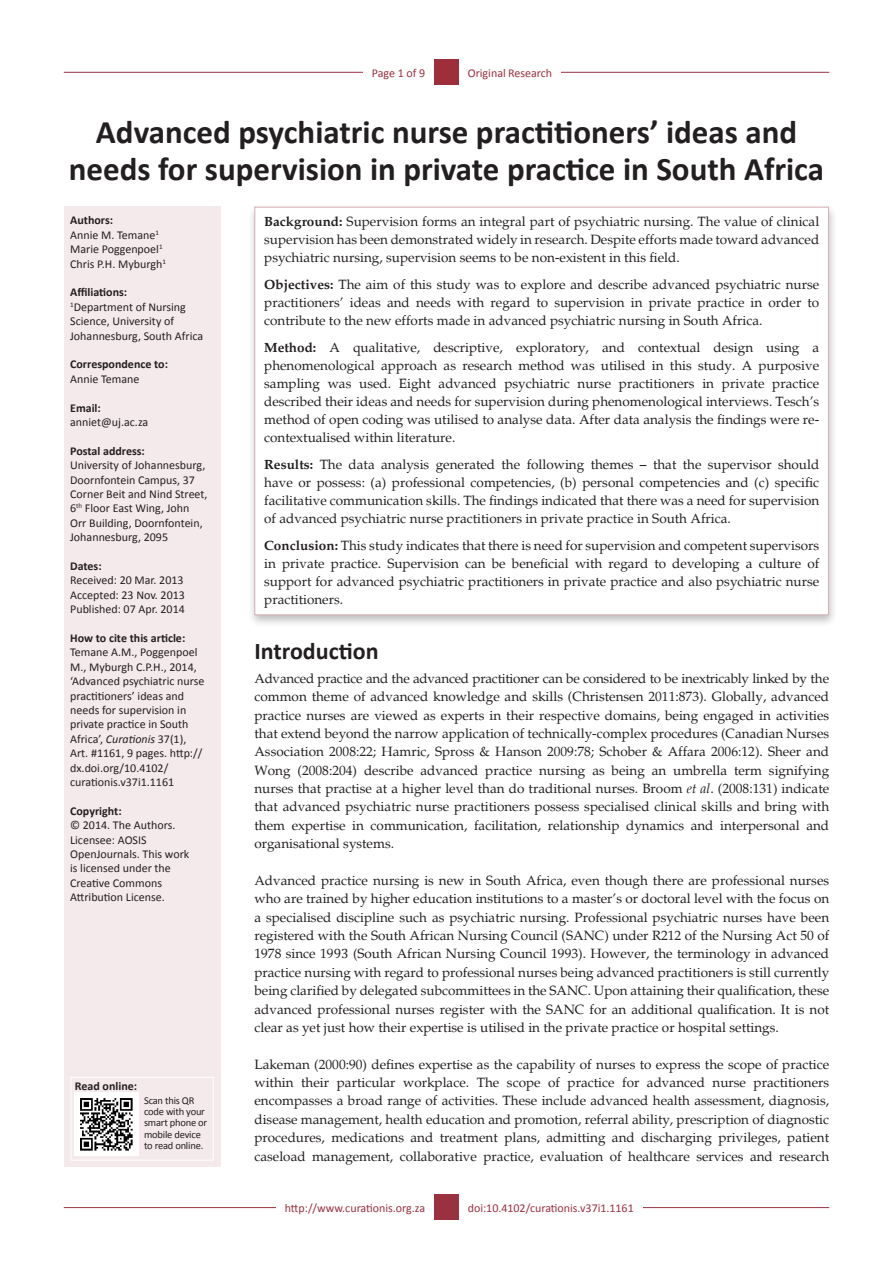
<style>
.page{position:relative;width:893px;height:1263px;background:#fff}
.page>*{position:absolute;margin:0;border:0;box-sizing:border-box;transform-origin:0 0}
.t1{font:700 33px/37.5px "Calibri";color:#231f20;text-align:center}
.t2{font:700 24px "Calibri";color:#231f20}
.t3{font:13.5px/18.3px "Palatino";color:#231f20;text-align:justify}
.Side_bar{font:12px/14.4px "Calibri";color:#231f20}
.Side_bar-2{font:700 12px "Calibri";color:#231f20}
.t4{font:12px "Calibri";color:#993140}
.t5{font:10.5px/11.2px "Calibri";letter-spacing:-.02em;color:#231f20}
.s1{font-style:italic}
.s2{font-weight:700}
.s3{font-family:"Cambria"}
</style>
<div class="page">
<hr style="left:64px;top:72px;width:765px;height:1px;background:#993140">
<hr style="left:64px;top:1207px;width:765px;height:1px;background:#993140">
<div style="left:434px;top:1194px;width:25px;height:26px;background:#993140"></div>
<div style="left:434px;top:59px;width:25px;height:26px;background:#9d2e3a"></div>
<div style="left:459px;top:59px;width:102px;height:26px;background:#fff"></div>
<div style="left:459px;top:1194px;width:183px;height:26px;background:#fff"></div>
<div style="left:276px;top:1194px;width:158px;height:26px;background:#fff"></div>
<div style="left:65px;top:207px;width:156px;height:960px;background:#f5eaeb"></div>
<div style="left:247px;top:202px;width:591px;height:425px;background:#231f20;opacity:.75"></div>
<div style="left:254px;top:207px;width:575px;height:408px;background:#fff"></div>
<div style="left:363px;top:59px;width:71px;height:26px;background:#fff"></div>
<div style="left:71px;top:1077px;width:143px;height:83px;border:1px solid #fff"></div>
<img style="left:75px;top:1092px;width:63px;height:64px">
<p class="t4" style="left:372px;top:65px;width:55px">Page 1 of 9</p>
<p class="t4" style="left:468px;top:65px;width:86px">Original Research</p>
<p class="t1" style="left:69px;top:113px;width:757px">Advanced psychiatric nurse practitioners’ ideas and needs for supervision in private practice in South Africa</p>
<p class="Side_bar-2" style="left:70px;top:213px;width:44px">Authors:</p>
<p class="Side_bar" style="left:70px;top:228px;width:90px">Annie M. Temane<sup>1</sup></p>
<p class="Side_bar" style="left:70px;top:242px;width:94px">Marie Poggenpoel<sup>1</sup></p>
<p class="Side_bar" style="left:70px;top:256px;width:97px">Chris P.H. Myburgh<sup>1</sup></p>
<p class="Side_bar-2" style="left:70px;top:285px;width:59px">Affiliations:</p>
<p class="Side_bar" style="left:70px;top:300px;width:135px"><sup>1</sup>Department of Nursing<br>Science, University of<br>Johannesburg, South Africa</p>
<p class="Side_bar-2" style="left:70px;top:357px;width:99px">Correspondence to:</p>
<p class="Side_bar" style="left:70px;top:372px;width:71px">Annie Temane</p>
<p class="Side_bar-2" style="left:70px;top:400px;width:32px">Email:</p>
<p class="Side_bar" style="left:70px;top:415px;width:80px">anniet@uj.ac.za</p>
<p class="Side_bar-2" style="left:70px;top:443px;width:76px">Postal address:</p>
<p class="Side_bar" style="left:70px;top:458px;width:139px">University of Johannesburg,<br>Doornfontein Campus, 37<br>Corner Beit and Nind Street,<br>6<sup>th</sup> Floor East Wing, John<br>Orr Building, Doornfontein,<br>Johannesburg, 2095</p>
<p class="Side_bar-2" style="left:70px;top:558px;width:33px">Dates:</p>
<p class="Side_bar" style="left:70px;top:573px;width:115px">Received: 20 Mar. 2013</p>
<p class="Side_bar" style="left:70px;top:588px;width:116px">Accepted: 23 Nov. 2013</p>
<p class="Side_bar" style="left:70px;top:602px;width:116px">Published: 07 Apr. 2014</p>
<p class="Side_bar-2" style="left:70px;top:630px;width:117px">How to cite this article:</p>
<p class="Side_bar" style="left:70px;top:645px;width:136px">Temane A.M., Poggenpoel<br>M., Myburgh C.P.H., 2014, ‘Advanced psychiatric nurse practitioners’ ideas and needs for supervision in private practice in South<br>Africa’, <span class="s1">Curationis</span> 37(1),<br>Art. #1161, 9 pages. http:// dx.doi.org/10.4102/ curationis.v37i1.1161</p>
<p class="Side_bar-2" style="left:70px;top:803px;width:53px">Copyright:</p>
<p class="Side_bar" style="left:70px;top:818px;width:107px">© 2014. The Authors.</p>
<p class="Side_bar" style="left:70px;top:832px;width:121px">Licensee: AOSIS<br>OpenJournals. This work</p>
<p class="Side_bar" style="left:70px;top:861px;width:102px">is licensed under the</p>
<p class="Side_bar" style="left:70px;top:876px;width:93px">Creative Commons</p>
<p class="Side_bar" style="left:70px;top:890px;width:96px">Attribution License.</p>
<p class="t3" style="left:264px;top:213px;width:557px"><span class="s2">Background:</span> Supervision forms an integral part of psychiatric nursing. The value of clinical supervision has been demonstrated widely in research. Despite efforts made toward advanced psychiatric nursing, supervision seems to be non-existent in this field.</p>
<p class="t3" style="left:264px;top:276px;width:557px"><span class="s2">Objectives:</span> The aim of this study was to explore and describe advanced psychiatric nurse practitioners’ ideas and needs with regard to supervision in private practice in order to contribute to the new efforts made in advanced psychiatric nursing in South Africa.</p>
<p class="t3" style="left:264px;top:339px;width:557px"><span class="s2">Method:</span> A qualitative, descriptive, exploratory, and contextual design using a phenomenological approach as research method was utilised in this study. A purposive sampling was used. Eight advanced psychiatric nurse practitioners in private practice described their ideas and needs for supervision during phenomenological interviews. Tesch’s method of open coding was utilised to analyse data. After data analysis the findings were re&shy;contextualised within literature.</p>
<p class="t3" style="left:264px;top:456px;width:557px"><span class="s2">Results:</span> The data analysis generated the following themes – that the supervisor should have or possess: (a) professional competencies, (b) personal competencies and (c) specific facilitative communication skills. The findings indicated that there was a need for supervision of advanced psychiatric nurse practitioners in private practice in South Africa.</p>
<p class="t3" style="left:264px;top:537px;width:557px"><span class="s2">Conclusion:</span> This study indicates that there is need for supervision and competent supervisors in private practice. Supervision can be beneficial with regard to developing a culture of support for advanced psychiatric practitioners in private practice and also psychiatric nurse practitioners.</p>
<p class="t2" style="left:254px;top:635px;width:126px">Introduction</p>
<p class="t3" style="left:254px;top:669px;width:576px">Advanced practice and the advanced practitioner can be considered to be inextricably linked by the common theme of advanced knowledge and skills (Christensen 2011:873). Globally, advanced practice nurses are viewed as experts in their respective domains, being engaged in activities that extend beyond the narrow application of technically-complex procedures (Canadian Nurses Association 2008:22; Hamric, Spross &amp; Hanson 2009:78; Schober &amp; Affara 2006:12). Sheer and Wong (2008:204) describe advanced practice nursing as being an umbrella term signifying nurses that practise at a higher level than do traditional nurses. Broom <span class="s1">et al</span>. (2008:131) indicate that advanced psychiatric nurse practitioners possess specialised clinical skills and bring with them expertise in communication, facilitation, relationship dynamics and interpersonal and organisational systems.</p>
<p class="t3" style="left:254px;top:871px;width:576px">Advanced practice nursing is new in South Africa, even though there are professional nurses who are trained by higher education institutions to a master’s or doctoral level with the focus on a specialised discipline such as psychiatric nursing. Professional psychiatric nurses have been registered with the South African Nursing Council (SANC) under R212 of the Nursing Act 50 of 1978 since 19<span class="s3">93</span> (South African Nursing Council 1993). However, the terminology in advanced practice nursing with regard to professional nurses being advanced practitioners is still currently being clarified by delegated subcommittees in the SANC. Upon attaining their qualification, these advanced professional nurses register with the SANC for an additional qualification. It is not clear as yet just how their expertise is utilised in the private practice or hospital settings.</p>
<p class="t3" style="left:254px;top:1055px;width:576px">Lakeman (2000:90) defines expertise as the capability of nurses to express the scope of practice within their particular workplace. The scope of practice for advanced nurse practitioners encompasses a broad range of activities. These include advanced health assessment, diagnosis, disease management, health education and promotion, referral ability, prescription of diagnostic procedures, medications and treatment plans, admitting and discharging privileges, patient caseload management, collaborative practice, evaluation of healthcare services and research</p>
<p class="Side_bar-2" style="left:75px;top:1078px;width:64px">Read online:</p>
<p class="t5" style="left:144px;top:1095px;width:65px">Scan this QR code with your smart phone or mobile device to read online.</p>
<p class="t4" style="left:285px;top:1200px;width:142px">http://www.curationis.org.za</p>
<p class="t4" style="left:468px;top:1200px;width:168px">doi:10.4102/curationis.v37i1.1161</p>
</div>
